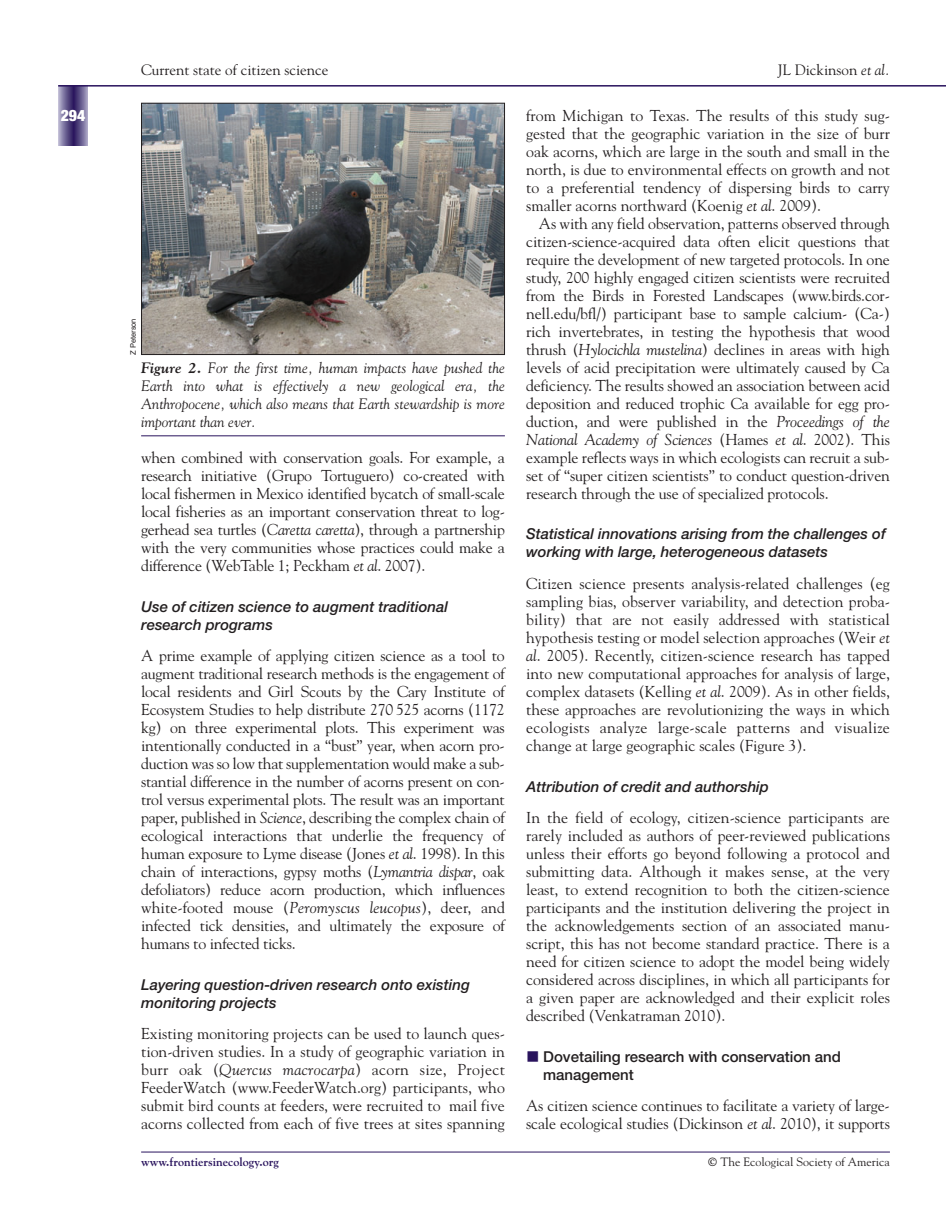
<style>
.page{position:relative;width:946px;height:1218px;background:#fff}
.page>*{position:absolute;margin:0;border:0;box-sizing:border-box;transform-origin:0 0}
.t1{font:15.75px/18px "Goudy";letter-spacing:-.01em;color:#231f20;text-align:justify}
.t2{font:900 condensed 15.75px "Helvetica Neue";color:#fff}
.t3{font:italic 500 15px/18px "Helvetica Neue";color:#231f20}
.t4{font:italic 15px/18px "Goudy";color:#231f20;text-align:justify}
.t5{font:500 15px/18px "Helvetica Neue";color:#231f20}
.t6{font:15px "Goudy";color:#231f20}
.t7{font:12px "Goudy";color:#231f20}
.t8{font:700 12px "Goudy";color:#29135d}
.t9{font:7.5px "Helvetica";color:#231f20}
.s1{font-style:italic}
.s2{font-weight:700}
.s3{color:#29135d}
</style>
<div class="page">
<svg style="left:58px;top:87px;width:30px;height:58px;background:#6c6192"></svg>
<hr style="left:58px;top:85px;width:887px;height:2px;background:#29135d">
<hr style="left:141px;top:1151px;width:748px;height:1px;background:#29135d">
<img style="left:143px;top:105px;width:360px;height:248px">
<div style="left:141px;top:103px;width:364px;height:252px;border:1px solid #231f20"></div>
<hr style="left:141px;top:435px;width:364px;height:1px;background:#29135d">
<p class="t2" style="left:61px;top:110px;width:26px">294</p>
<p class="t6" style="left:141px;top:64px;width:189px">Current state of citizen science</p>
<p class="t6" style="left:777px;top:64px;width:114px">JL Dickinson <span class="s1">et al.</span></p>
<p class="t9" style="left:130px;top:355px;width:38px;rotate:-90deg">Z Peterson</p>
<p class="t4" style="left:141px;top:360px;width:365px"><span class="s2">Figure 2.</span> For the first time, human impacts have pushed the Earth into what is effectively a new geological era, the Anthropocene, which also means that Earth stewardship is more important than ever.</p>
<p class="t1" style="left:141px;top:450px;width:365px">when combined with conservation goals. For example, a research initiative (Grupo Tortuguero) co-created with local fishermen in Mexico identified bycatch of small-scale local fisheries as an important conservation threat to log&shy;gerhead sea turtles (<span class="s1">Caretta caretta</span>), through a partnership with the very communities whose practices could make a difference (WebTable 1; Peckham <span class="s1">et al</span>. 2007).</p>
<p class="t3" style="left:141px;top:598px;width:308px">Use of citizen science to augment traditional research programs</p>
<p class="t1" style="left:141px;top:648px;width:365px">A prime example of applying citizen science as a tool to augment traditional research methods is the engagement of local residents and Girl Scouts by the Cary Institute of Ecosystem Studies to help distribute 270 525 acorns (1172 kg) on three experimental plots. This experiment was intentionally conducted in a “bust” year, when acorn pro&shy;duction was so low that supplementation would make a sub&shy;stantial difference in the number of acorns present on con&shy;trol versus experimental plots. The result was an important paper, published in <span class="s1">Science</span>, describing the complex chain of ecological interactions that underlie the frequency of human exposure to Lyme disease (Jones <span class="s1">et al</span>. 1998). In this chain of interactions, gypsy moths (<span class="s1">Lymantria dispar</span>, oak defoliators) reduce acorn production, which influences white-footed mouse (<span class="s1">Peromyscus leucopus</span>), deer, and infected tick densities, and ultimately the exposure of humans to infected ticks.</p>
<p class="t3" style="left:141px;top:976px;width:330px">Layering question-driven research onto existing monitoring projects</p>
<p class="t1" style="left:141px;top:1026px;width:365px">Existing monitoring projects can be used to launch ques&shy;tion-driven studies. In a study of geographic variation in burr oak (<span class="s1">Quercus macrocarpa</span>) acorn size, Project FeederWatch (www.FeederWatch.org) participants, who submit bird counts at feeders, were recruited to mail five acorns collected from each of five trees at sites spanning</p>
<p class="t1" style="left:526px;top:108px;width:365px">from Michigan to Texas. The results of this study sug&shy;gested that the geographic variation in the size of burr oak acorns, which are large in the south and small in the north, is due to environmental effects on growth and not to a preferential tendency of dispersing birds to carry smaller acorns northward (Koenig <span class="s1">et al</span>. 2009).</p>
<p class="t1" style="left:526px;top:216px;width:365px;text-indent:13px">As with any field observation, patterns observed through citizen-science-acquired data often elicit questions that require the development of new targeted protocols. In one study, 200 highly engaged citizen scientists were recruited from the Birds in Forested Landscapes (www.birds.cor&shy;nell.edu/bfl/) participant base to sample calcium- (Ca-) rich invertebrates, in testing the hypothesis that wood thrush (<span class="s1">Hylocichla mustelina</span>) declines in areas with high levels of acid precipitation were ultimately caused by Ca deficiency. The results showed an association between acid deposition and reduced trophic Ca available for egg pro&shy;duction, and were published in the <span class="s1">Proceedings of the National Academy of Sciences</span> (Hames <span class="s1">et al</span>. 2002). This example reflects ways in which ecologists can recruit a sub&shy;set of “super citizen scientists” to conduct question-driven research through the use of specialized protocols.</p>
<p class="t3" style="left:526px;top:526px;width:361px">Statistical innovations arising from the challenges of working with large, heterogeneous datasets</p>
<p class="t1" style="left:526px;top:576px;width:365px">Citizen science presents analysis-related challenges (eg sampling bias, observer variability, and detection proba&shy;bility) that are not easily addressed with statistical hypothesis testing or model selection approaches (Weir <span class="s1">et al</span>. 2005). Recently, citizen-science research has tapped into new computational approaches for analysis of large, complex datasets (Kelling <span class="s1">et al</span>. 2009). As in other fields, these approaches are revolutionizing the ways in which ecologists analyze large-scale patterns and visualize change at large geographic scales (Figure 3).</p>
<p class="t3" style="left:526px;top:778px;width:244px">Attribution of credit and authorship</p>
<p class="t1" style="left:526px;top:810px;width:365px">In the field of ecology, citizen-science participants are rarely included as authors of peer-reviewed publications unless their efforts go beyond following a protocol and submitting data. Although it makes sense, at the very least, to extend recognition to both the citizen-science participants and the institution delivering the project in the acknowledgements section of an associated manu&shy;script, this has not become standard practice. There is a need for citizen science to adopt the model being widely considered across disciplines, in which all participants for a given paper are acknowledged and their explicit roles described (Venkatraman 2010).</p>
<p class="t5" style="left:543px;top:1048px;width:299px;text-indent:-17px"><span class="s3">■</span> Dovetailing research with conservation and management</p>
<p class="t1" style="left:526px;top:1098px;width:365px">As citizen science continues to facilitate a variety of large&shy;scale ecological studies (Dickinson <span class="s1">et al</span>. 2010), it supports</p>
<p class="t8" style="left:141px;top:1157px;width:139px">www.frontiersinecology.org</p>
<p class="t7" style="left:708px;top:1157px;width:183px"><span class="s2">©</span> The Ecological Society of America</p>
</div>
